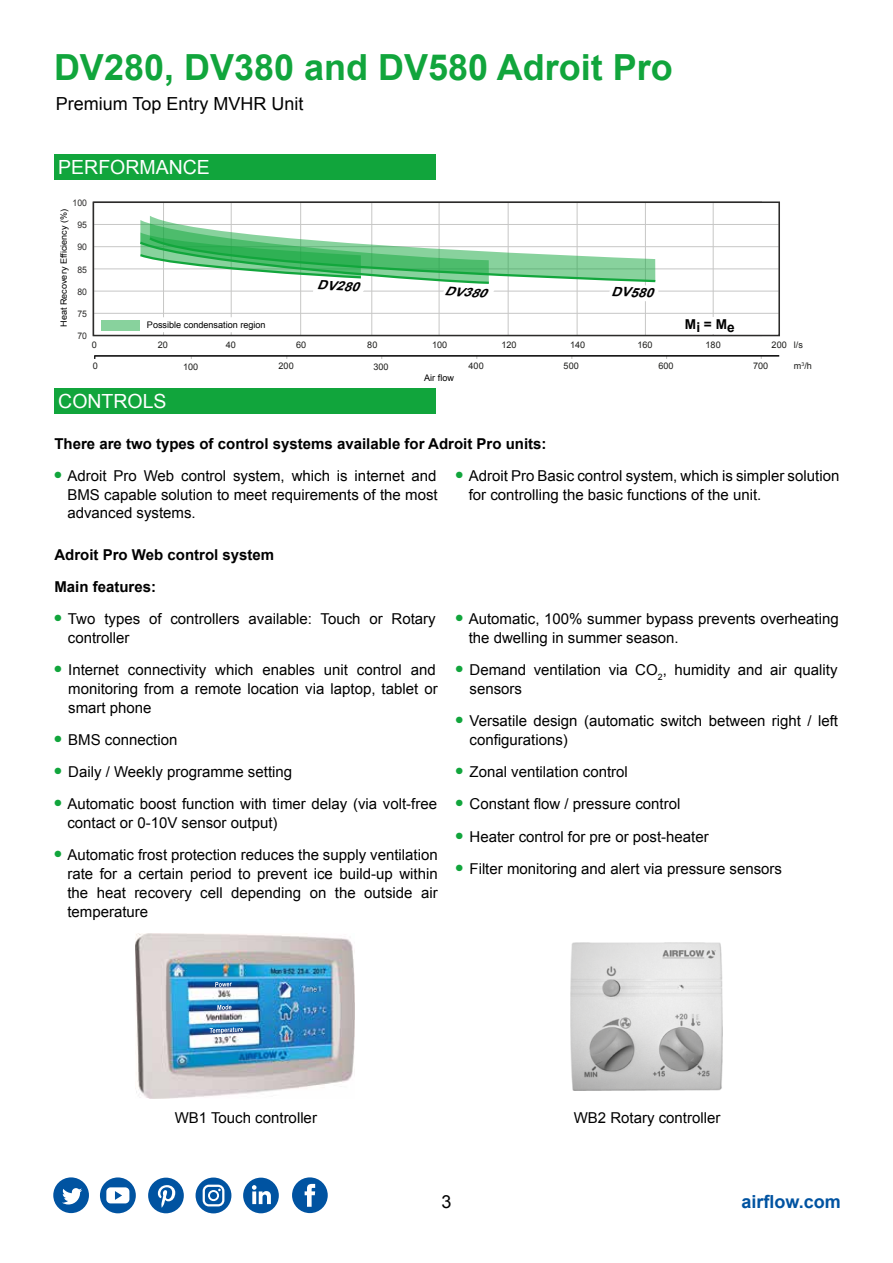
<style>
.page{position:relative;width:893px;height:1263px;background:#fff}
.page>*{position:absolute;margin:0;border:0;box-sizing:border-box;transform-origin:0 0}
.t1{font:700 36px "Arial";color:#11a53c}
.t2{font:19.5px "Arial";color:#fff}
.t3{font:18px "Arial";color:#000}
.t4{font:700 18px "Arial";color:#0053a1}
.t5{font:15px/18.8px "Arial";color:#000}
.t6{font:700 15px/31.5px "Arial";color:#000}
.t7{font:700 13.65px "Arial";color:#000}
.t8{font:italic 700 12.9px "Arial";color:#000;scale:1.06 1}
.t9{font:italic 700 12.9px "Arial";color:#000;scale:1.05 1}
.t10{font:italic 700 12.15px "Arial";color:#000;scale:1.12 1}
.t11{font:9.15px "Arial";color:#1e1e1c}
.t12{font:9.15px "Arial";color:#000}
.t13{font:9.15px "Arial";color:#2c2b2a;scale:.95 1}
.t14{font:8.7px "Arial";color:#000;scale:1.05 1}
</style>
<div class="page">
<svg style="left:53px;top:1177px;width:36px;height:36px"></svg>
<div style="left:100px;top:1177px;width:36px;height:36px;background:#0053a1;border-radius:50%"></div>
<svg style="left:106px;top:1187px;width:23px;height:16px"></svg>
<svg style="left:148px;top:1177px;width:36px;height:36px"></svg>
<div style="left:196px;top:1177px;width:35px;height:36px;background:#0053a1;border-radius:50%"></div>
<svg style="left:203px;top:1184px;width:21px;height:22px"></svg>
<svg style="left:243px;top:1177px;width:36px;height:36px"></svg>
<svg style="left:292px;top:1177px;width:36px;height:36px"></svg>
<div style="left:54px;top:388px;width:381px;height:26px;background:#11a53c"></div>
<div style="left:54px;top:154px;width:381px;height:25px;background:#11a53c"></div>
<img style="left:135px;top:934px;width:220px;height:164px">
<svg style="left:314px;top:988px;width:3px;height:4px"></svg>
<img style="left:215px;top:982px;width:17px;height:5px">
<img style="left:217px;top:1005px;width:15px;height:5px">
<img style="left:210px;top:1027px;width:33px;height:6px">
<img style="left:571px;top:942px;width:151px;height:148px">
<hr style="left:94px;top:355px;width:685px;height:2px;background:#000">
<hr style="left:713px;top:202px;width:1px;height:134px;background:#c7c7c6">
<hr style="left:645px;top:202px;width:1px;height:134px;background:#c7c7c6">
<hr style="left:577px;top:202px;width:1px;height:134px;background:#c7c7c6">
<hr style="left:508px;top:202px;width:1px;height:134px;background:#c7c7c6">
<hr style="left:439px;top:202px;width:1px;height:134px;background:#c7c7c6">
<hr style="left:371px;top:202px;width:1px;height:134px;background:#c7c7c6">
<hr style="left:300px;top:202px;width:1px;height:134px;background:#c7c7c6">
<hr style="left:231px;top:202px;width:1px;height:134px;background:#c7c7c6">
<hr style="left:163px;top:202px;width:1px;height:134px;background:#c7c7c6">
<hr style="left:93px;top:268px;width:686px;height:1px;background:#c7c7c6">
<hr style="left:93px;top:246px;width:686px;height:1px;background:#c7c7c6">
<hr style="left:93px;top:313px;width:686px;height:1px;background:#c7c7c6">
<hr style="left:93px;top:224px;width:686px;height:1px;background:#c7c7c6">
<hr style="left:93px;top:291px;width:686px;height:1px;background:#c7c7c6">
<div style="left:93px;top:201px;width:687px;height:135px;border:2px solid #2c2b2a"></div>
<div style="left:103px;top:317px;width:171px;height:15px;background:#fff"></div>
<div style="left:679px;top:317px;width:69px;height:17px;background:#fff"></div>
<div style="left:102px;top:320px;width:38px;height:10px;background:#88d29d"></div>
<svg style="left:137px;top:216px;width:521px;height:86px"></svg>
<h1 class="t1" style="left:54px;top:44px;width:620px">DV280, DV380 and DV580 Adroit Pro</h1>
<p class="t3" style="left:56px;top:92px;width:249px">Premium Top Entry MVHR Unit</p>
<h2 class="t2" style="left:58px;top:154px;width:153px">PERFORMANCE</h2>
<p class="t13" style="left:73px;top:197px;width:17px">100</p>
<p class="t13" style="left:77px;top:241px;width:12px">90</p>
<p class="t14" style="left:58px;top:327px;width:114px;rotate:-90deg">Heat Recovery Efficiency (%)</p>
<p class="t13" style="left:77px;top:219px;width:12px">95</p>
<p class="t13" style="left:77px;top:263px;width:12px">85</p>
<p class="t13" style="left:77px;top:286px;width:12px">80</p>
<p class="t13" style="left:77px;top:308px;width:12px">75</p>
<p class="t13" style="left:77px;top:330px;width:12px">70</p>
<p class="t12" style="left:147px;top:319px;width:120px">Possible condensation region</p>
<p class="t8" style="left:318px;top:276px;width:41px;rotate:3deg">DV280</p>
<p class="t10" style="left:445px;top:283px;width:39px;rotate:4deg">DV380</p>
<p class="t9" style="left:612px;top:283px;width:41px;rotate:2deg">DV580</p>
<p class="t7" style="left:685px;top:315px;width:51px">Mi = Me</p>
<p class="t11" style="left:92px;top:339px;width:7px">0</p>
<p class="t11" style="left:158px;top:339px;width:12px">20</p>
<p class="t11" style="left:226px;top:339px;width:12px">40</p>
<p class="t11" style="left:296px;top:339px;width:12px">60</p>
<p class="t11" style="left:367px;top:339px;width:12px">80</p>
<p class="t11" style="left:432px;top:339px;width:17px">100</p>
<p class="t11" style="left:501px;top:339px;width:17px">120</p>
<p class="t11" style="left:570px;top:339px;width:17px">140</p>
<p class="t11" style="left:637px;top:339px;width:17px">160</p>
<p class="t11" style="left:706px;top:339px;width:17px">180</p>
<p class="t11" style="left:772px;top:339px;width:17px">200</p>
<p class="t11" style="left:93px;top:360px;width:7px">0</p>
<p class="t11" style="left:183px;top:360px;width:17px">100</p>
<p class="t11" style="left:279px;top:360px;width:17px">200</p>
<p class="t11" style="left:373px;top:360px;width:17px">300</p>
<p class="t11" style="left:469px;top:360px;width:17px">400</p>
<p class="t11" style="left:564px;top:360px;width:17px">500</p>
<p class="t11" style="left:658px;top:360px;width:17px">600</p>
<p class="t11" style="left:753px;top:360px;width:17px">700</p>
<h2 class="t2" style="left:58px;top:389px;width:110px">CONTROLS</h2>
<p class="t12" style="left:424px;top:372px;width:31px">Air flow</p>
<p class="t11" style="left:794px;top:339px;width:11px">l/s</p>
<p class="t11" style="left:794px;top:360px;width:20px">m<sup>3</sup>/h</p>
<p class="t6" style="left:54px;top:428px;width:494px">There are two types of control systems available for Adroit Pro units:</p>
<p class="t5" style="left:67px;top:466px;width:372px;text-align:justify;text-indent:-13px"><sup>●</sup> Adroit Pro Web control system, which is internet and BMS capable solution to meet requirements of the most advanced systems.</p>
<p class="t5" style="left:469px;top:466px;width:372px;text-indent:-13px"><sup>●</sup> Adroit Pro Basic control system, which is simpler solution for controlling the basic functions of the unit.</p>
<p class="t6" style="left:54px;top:540px;width:221px">Adroit Pro Web control system<br>Main features:</p>
<p class="t5" style="left:68px;top:610px;width:369px;text-indent:-14px"><sup>●</sup> Two types of controllers available: Touch or Rotary controller</p>
<p class="t5" style="left:68px;top:661px;width:371px;text-indent:-14px"><sup>●</sup> Internet connectivity which enables unit control and monitoring from a remote location via laptop, tablet or smart phone</p>
<p class="t5" style="left:54px;top:730px;width:125px"><sup>●</sup> BMS connection</p>
<p class="t5" style="left:54px;top:763px;width:239px"><sup>●</sup> Daily / Weekly programme setting</p>
<p class="t5" style="left:67px;top:795px;width:371px;text-indent:-13px"><sup>●</sup> Automatic boost function with timer delay (via volt-free contact or 0-10V sensor output)</p>
<p class="t5" style="left:67px;top:846px;width:372px;text-align:justify;text-indent:-13px"><sup>●</sup> Automatic frost protection reduces the supply ventilation rate for a certain period to prevent ice build-up within the heat recovery cell depending on the outside air temperature</p>
<p class="t5" style="left:469px;top:610px;width:372px;text-indent:-13px"><sup>●</sup> Automatic, 100% summer bypass prevents overheating the dwelling in summer season.</p>
<p class="t5" style="left:469px;top:661px;width:370px;text-indent:-14px"><sup>●</sup> Demand ventilation via CO<sub>2</sub>, humidity and air quality sensors</p>
<p class="t5" style="left:469px;top:712px;width:370px;text-indent:-14px"><sup>●</sup> Versatile design (automatic switch between right / left configurations)</p>
<p class="t5" style="left:456px;top:763px;width:174px"><sup>●</sup> Zonal ventilation control</p>
<p class="t5" style="left:456px;top:795px;width:226px"><sup>●</sup> Constant flow / pressure control</p>
<p class="t5" style="left:456px;top:827px;width:255px"><sup>●</sup> Heater control for pre or post-heater</p>
<p class="t5" style="left:456px;top:859px;width:328px"><sup>●</sup> Filter monitoring and alert via pressure sensors</p>
<p class="t5" style="left:175px;top:1108px;width:144px">WB1 Touch controller</p>
<p class="t5" style="left:574px;top:1108px;width:148px">WB2 Rotary controller</p>
<p class="t3" style="left:441px;top:1190px;width:12px">3</p>
<p class="t4" style="left:741px;top:1190px;width:101px">airflow.com</p>
</div>
